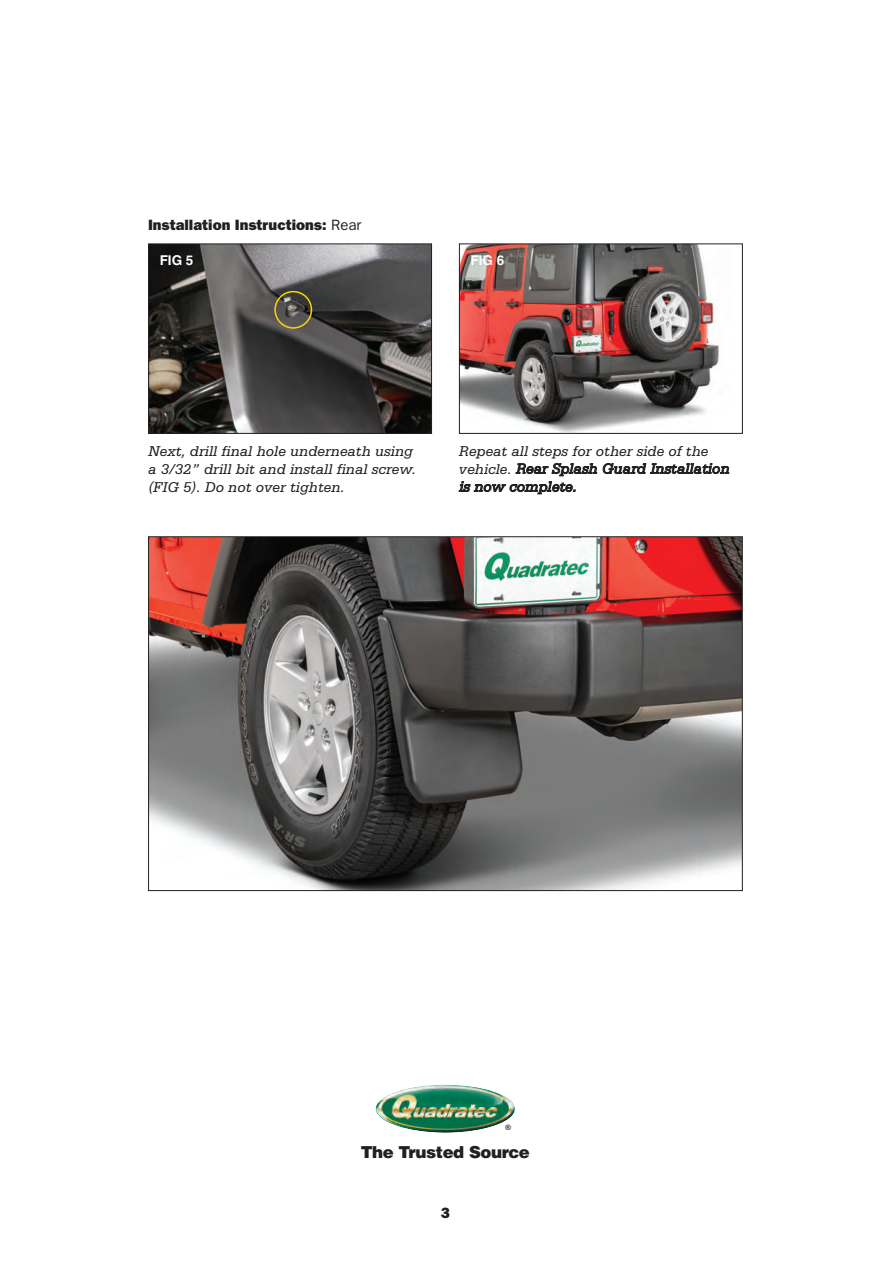
<style>
.page{position:relative;width:893px;height:1263px;background:#fff}
.page>*{position:absolute;margin:0;border:0;box-sizing:border-box;transform-origin:0 0}
.t1{font:900 16.5px "Helvetica";letter-spacing:-.025em;color:#231f20}
.t2{font:italic 15px/18px "Serifa LT";color:#231f20}
.t3{font:800 15px "New Franklin Gothic";color:#231f20}
.t4{font:700 condensed 13.5px "Helvetica";color:#fff}
.t5{font:700 7.5px "Arial";color:#231f20}
.s1{font-weight:400}
</style>
<div class="page">
<img style="left:375px;top:1084px;width:140px;height:48px">
<img style="left:150px;top:245px;width:280px;height:187px">
<div style="left:148px;top:243px;width:284px;height:191px;border:1px solid #231f20"></div>
<img style="left:461px;top:245px;width:259px;height:187px">
<div style="left:459px;top:243px;width:283px;height:191px;border:1px solid #231f20"></div>
<svg style="left:274px;top:291px;width:38px;height:38px"></svg>
<img style="left:150px;top:538px;width:590px;height:351px">
<p class="t3" style="left:148px;top:216px;width:215px">Installation Instructions: <span class="s1">Rear</span></p>
<p class="t4" style="left:160px;top:256px;width:35px">FIG 5</p>
<p class="t4" style="left:470px;top:256px;width:35px">FIG 6</p>
<p class="t2" style="left:148px;top:442px;width:269px">Next, drill final hole underneath using a 3/32” drill bit and install final screw. (FIG 5). Do not over tighten.</p>
<p class="t2" style="left:459px;top:442px;width:272px">Repeat all steps for other side of the vehicle. Rear Splash Guard Installation is now complete.</p>
<p class="t5" style="left:505px;top:1123px;width:7px">®</p>
<p class="t1" style="left:360px;top:1140px;width:171px">The Trusted Source</p>
<p class="t3" style="left:440px;top:1203px;width:10px">3</p>
</div>
